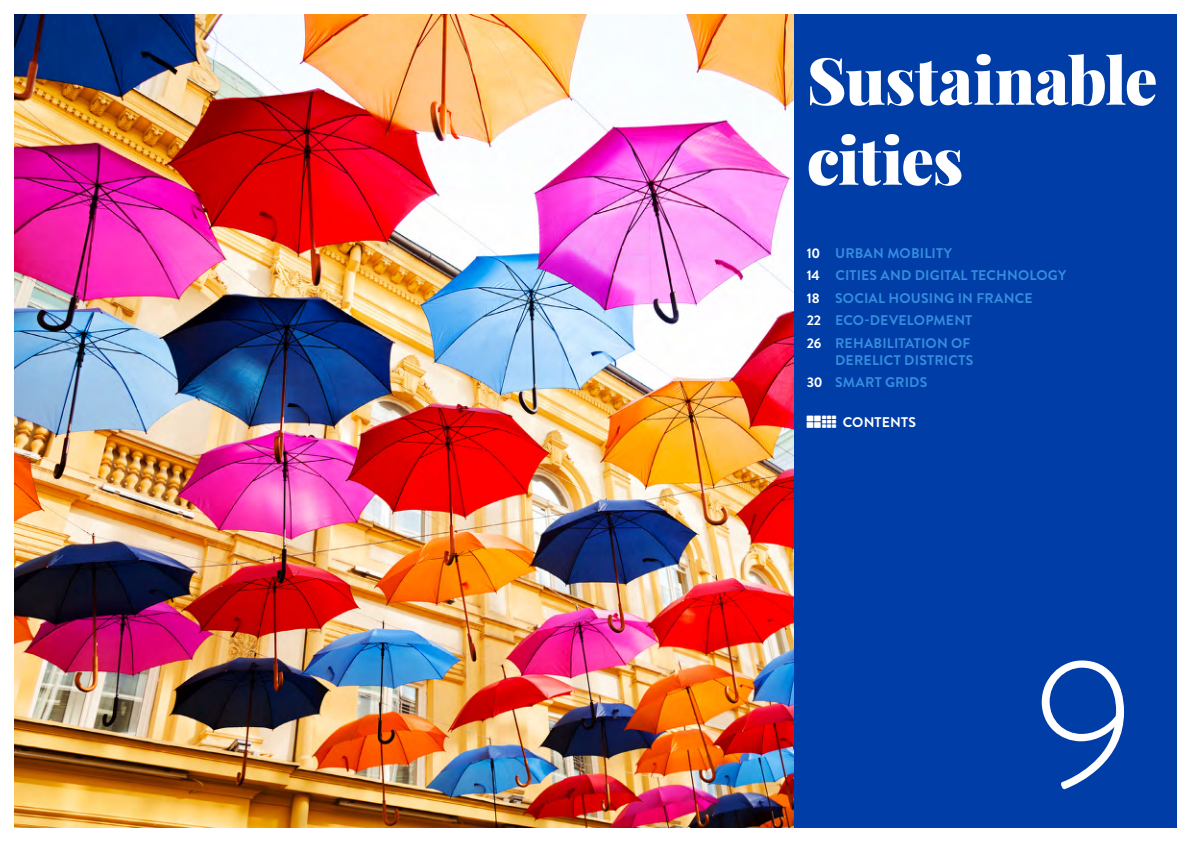
<style>
.page{position:relative;width:1191px;height:842px;background:#fff}
.page>*{position:absolute;margin:0;border:0;box-sizing:border-box;transform-origin:0 0}
.t1{font:300 180px "Brandon Grotesque";color:#fff}
.t2{font:900 65px/80px "Playfair Display";letter-spacing:-.02em;color:#fff}
.t3{font:700 14px/22.5px "Brandon Grotesque";letter-spacing:.01em;color:#368ddd}
.t4{font:700 14px "Brandon Grotesque";letter-spacing:.005em;color:#fff}
.s1{color:#fff}
</style>
<div class="page">
<img style="left:14px;top:14px;width:780px;height:814px">
<div style="left:794px;top:14px;width:382px;height:814px;background:#003da7"></div>
<h2 class="t2" style="left:806px;top:40px;width:352px">Sustainable cities</h2>
<p class="t3" style="left:806px;top:242px;width:261px"><span class="s1">10</span> URBAN MOBILITY<br><span class="s1">14</span> CITIES AND DIGITAL TECHNOLOGY<br><span class="s1">18</span> SOCIAL HOUSING IN FRANCE<br><span class="s1">22</span> ECO-DEVELOPMENT<br><span class="s1">26</span> REHABILITATION OF</p>
<p class="t3" style="left:806px;top:349px;width:168px;text-indent:28px">DERELICT DISTRICTS<br><span class="s1">30</span> SMART GRIDS</p>
<p class="t4" style="left:842px;top:412px;width:75px">CONTENTS</p>
<h1 class="t1" style="left:1034px;top:601px;width:101px">9</h1>
</div>
